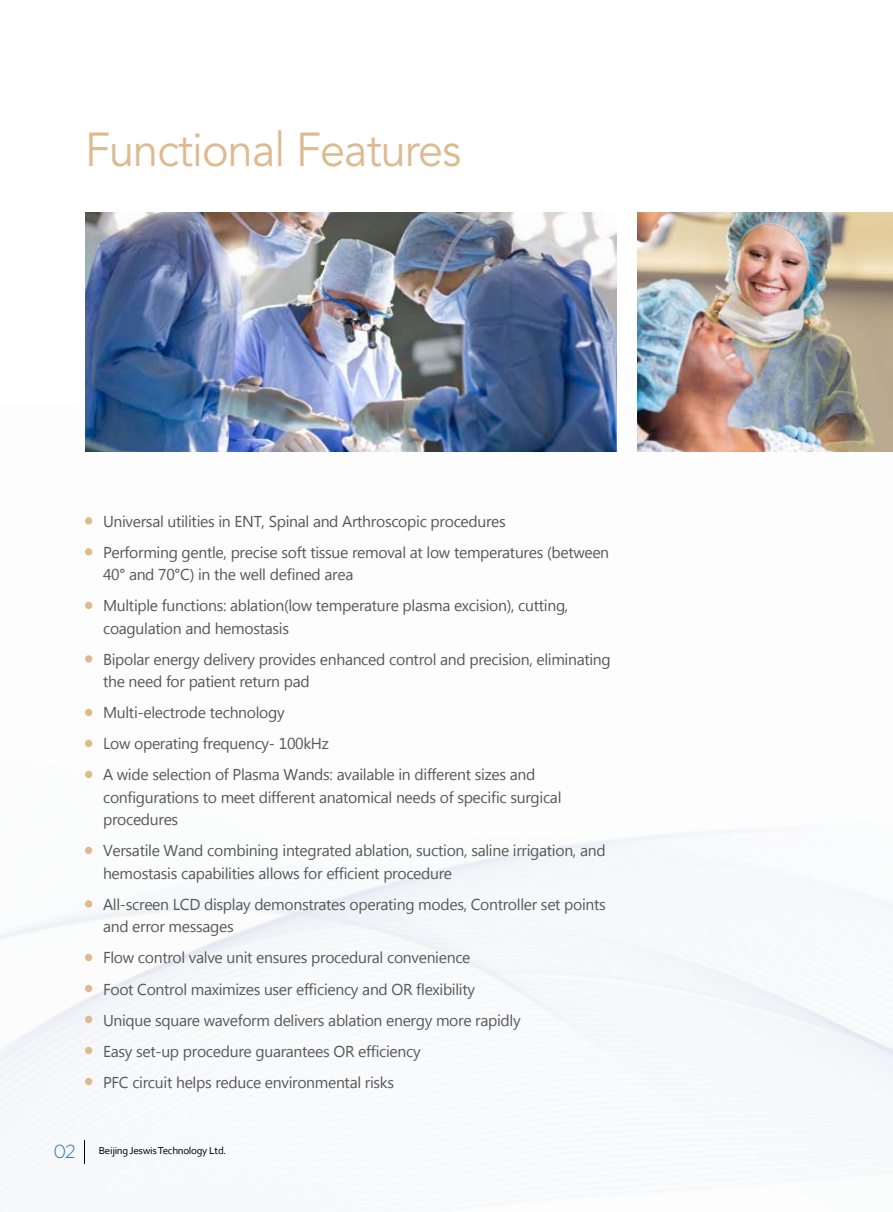
<style>
.page{position:relative;width:893px;height:1212px;background:#fff}
.page>*{position:absolute;margin:0;border:0;box-sizing:border-box;transform-origin:0 0}
.t1{font:47.25px "Avenir LT Std";letter-spacing:-.02em;color:#ddba8f;scale:.95 1}
.t2{font:15.75px/31px "Lao UI";letter-spacing:-.02em;color:#595757}
.t3{font:10.5px "Corbel";letter-spacing:-.03em;color:#000;scale:1.05 1}
.s1{font-family:"Gotham Rounded";font-weight:300;font-size:18.9px;color:#2a78b3}
</style>
<div class="page">
<img style="left:0;top:405px;width:893px;height:759px">
<svg style="left:84px;top:1140px;width:1px;height:23px"></svg>
<div style="left:85px;top:517px;width:7px;height:8px;background:#ddba8f;border-radius:50%"></div>
<div style="left:85px;top:548px;width:7px;height:8px;background:#ddba8f;border-radius:50%"></div>
<div style="left:85px;top:602px;width:7px;height:7px;background:#ddba8f;border-radius:50%"></div>
<div style="left:85px;top:655px;width:7px;height:8px;background:#ddba8f;border-radius:50%"></div>
<div style="left:85px;top:709px;width:7px;height:7px;background:#ddba8f;border-radius:50%"></div>
<div style="left:85px;top:740px;width:7px;height:7px;background:#ddba8f;border-radius:50%"></div>
<div style="left:85px;top:771px;width:7px;height:7px;background:#ddba8f;border-radius:50%"></div>
<div style="left:85px;top:847px;width:7px;height:7px;background:#ddba8f;border-radius:50%"></div>
<div style="left:85px;top:900px;width:7px;height:8px;background:#ddba8f;border-radius:50%"></div>
<div style="left:85px;top:954px;width:7px;height:7px;background:#ddba8f;border-radius:50%"></div>
<div style="left:85px;top:985px;width:7px;height:7px;background:#ddba8f;border-radius:50%"></div>
<div style="left:85px;top:1016px;width:7px;height:7px;background:#ddba8f;border-radius:50%"></div>
<div style="left:85px;top:1047px;width:7px;height:7px;background:#ddba8f;border-radius:50%"></div>
<div style="left:85px;top:1078px;width:7px;height:7px;background:#ddba8f;border-radius:50%"></div>
<img style="left:85px;top:213px;width:532px;height:239px">
<img style="left:638px;top:213px;width:255px;height:239px">
<h1 class="t1" style="left:85px;top:122px;width:398px">Functional Features</h1>
<p class="t2" style="left:103px;top:505px;width:508px">Universal utilities in ENT, Spinal and Arthroscopic procedures<br>Performing gentle, precise soft tissue removal at low temperatures (between</p>
<p class="t2" style="left:103px;top:559px;width:467px">40° and 70°C) in the well defined area<br>Multiple functions: ablation(low temperature plasma excision), cutting,</p>
<p class="t2" style="left:103px;top:612px;width:509px">coagulation and hemostasis<br>Bipolar energy delivery provides enhanced control and precision, eliminating</p>
<p class="t2" style="left:103px;top:666px;width:434px">the need for patient return pad<br>Multi-electrode technology<br>Low operating frequency- 100kHz<br>A wide selection of Plasma Wands: available in different sizes and</p>
<p class="t2" style="left:103px;top:785px;width:460px;line-height:22.5px">configurations to meet different anatomical needs of specific surgical procedures</p>
<p class="t2" style="left:103px;top:839px;width:504px;line-height:22.5px">Versatile Wand combining integrated ablation, suction, saline irrigation, and hemostasis capabilities allows for efficient procedure</p>
<p class="t2" style="left:103px;top:892px;width:504px;line-height:22.5px">All-screen LCD display demonstrates operating modes, Controller set points and error messages</p>
<p class="t2" style="left:103px;top:942px;width:419px">Flow control valve unit ensures procedural convenience<br>Foot Control maximizes user efficiency and OR flexibility Unique square waveform delivers ablation energy more rapidly Easy set-up procedure guarantees OR efficiency<br>PFC circuit helps reduce environmental risks</p>
<p class="t3" style="left:54px;top:1144px;width:166px"><span class="s1">02</span> Beijing Jeswis Technology Ltd.</p>
</div>
